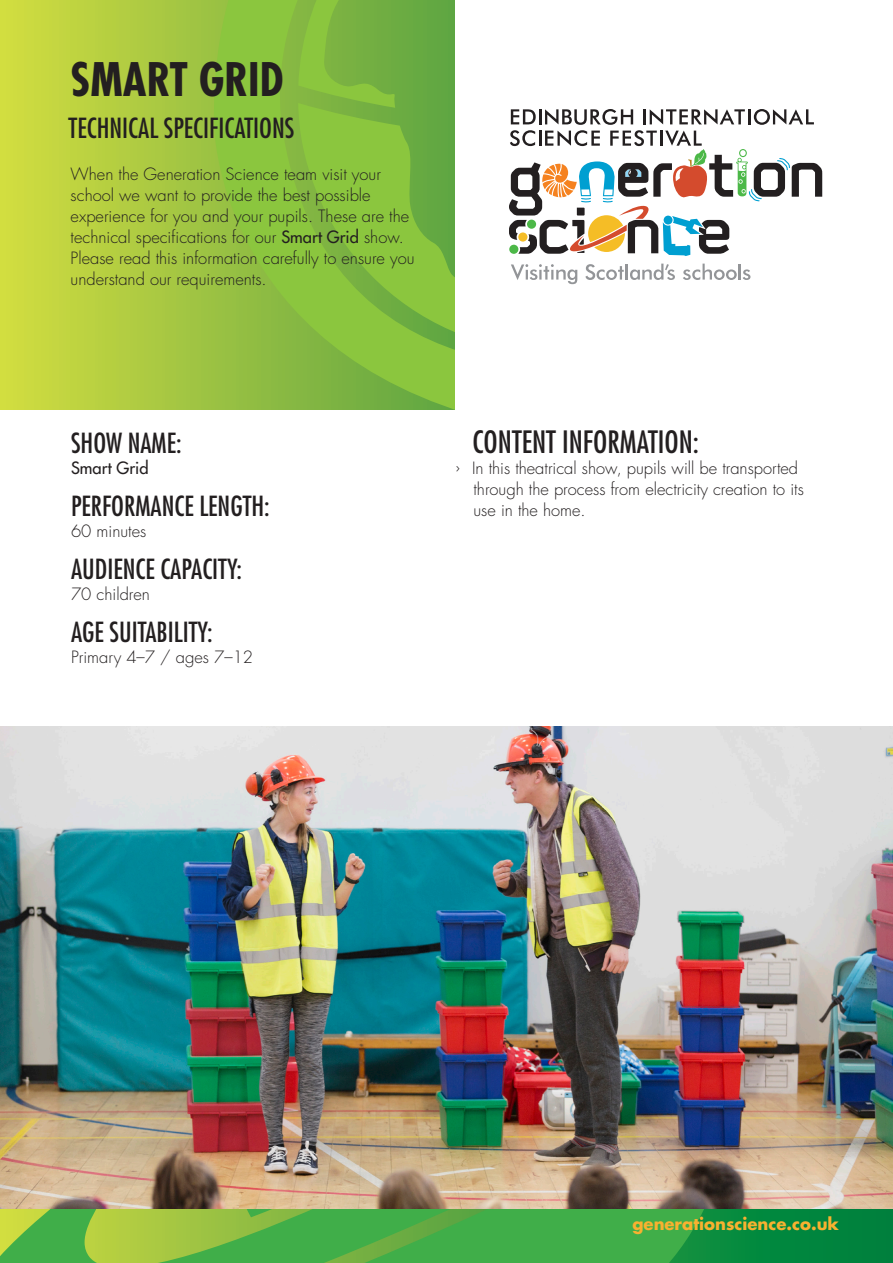
<style>
.page{position:relative;width:893px;height:1263px;background:#fff}
.page>*{position:absolute;margin:0;border:0;box-sizing:border-box;transform-origin:0 0}
.header3{font:700 condensed 45px "Futura Std";color:#231f20}
.Paragraph_Style_1{font:condensed 30px "Futura Std";color:#231f20}
.body{font:condensed 27px "Futura Std";color:#231f20}
.Normal_copy{font:condensed 27px "Futura Std";color:#231f20}
.body-2{font:300 16.5px/21px "Futura Std";color:#231f20}
.t1{font:700 16.5px "Futura Std";color:#f8b130}
.body-3{font:500 16.5px "Futura Std";color:#231f20}
.s1{font-weight:500}
</style>
<div class="page">
<svg style="left:0;top:0;width:209px;height:410px;background:#b7cf41"></svg>
<svg style="left:0;top:1209px;width:893px;height:54px;background:#48aa44"></svg>
<svg style="left:209px;top:0;width:246px;height:410px;background:#83bc40"></svg>
<svg style="left:509px;top:109px;width:313px;height:147px"></svg>
<svg style="left:585px;top:264px;width:90px;height:16px"></svg>
<svg style="left:683px;top:264px;width:67px;height:16px"></svg>
<svg style="left:511px;top:264px;width:66px;height:20px"></svg>
<img style="left:0;top:726px;width:893px;height:483px">
<p class="header3" style="left:71px;top:51px;width:214px">SMART GRID</p>
<p class="Normal_copy" style="left:69px;top:112px;width:227px">TECHNICAL SPECIFICATIONS</p>
<p class="body-2" style="left:71px;top:164px;width:345px">When the Generation Science team visit your school we want to provide the best possible experience for you and your pupils. These are the technical specifications for our <span class="s1">Smart Grid</span> show.<br>Please read this information carefully to ensure you understand our requirements.</p>
<p class="body" style="left:71px;top:427px;width:112px">SHOW NAME:</p>
<p class="body-3" style="left:71px;top:458px;width:79px">Smart Grid</p>
<p class="body" style="left:71px;top:490px;width:200px">PERFORMANCE LENGTH:</p>
<p class="body-2" style="left:71px;top:521px;width:77px">60 minutes</p>
<p class="body" style="left:71px;top:553px;width:173px">AUDIENCE CAPACITY:</p>
<p class="body-2" style="left:71px;top:584px;width:81px">70 children</p>
<p class="body" style="left:71px;top:616px;width:143px">AGE SUITABILITY:</p>
<p class="body-2" style="left:71px;top:647px;width:184px">Primary 4–7 / ages 7–12</p>
<p class="Paragraph_Style_1" style="left:472px;top:424px;width:228px">CONTENT INFORMATION:</p>
<p class="body-2" style="left:473px;top:458px;width:332px;text-indent:-18px">› In this theatrical show, pupils will be transported through the process from electricity creation to its use in the home.</p>
<p class="t1" style="left:632px;top:1213px;width:208px">generationscience.co.uk</p>
</div>
